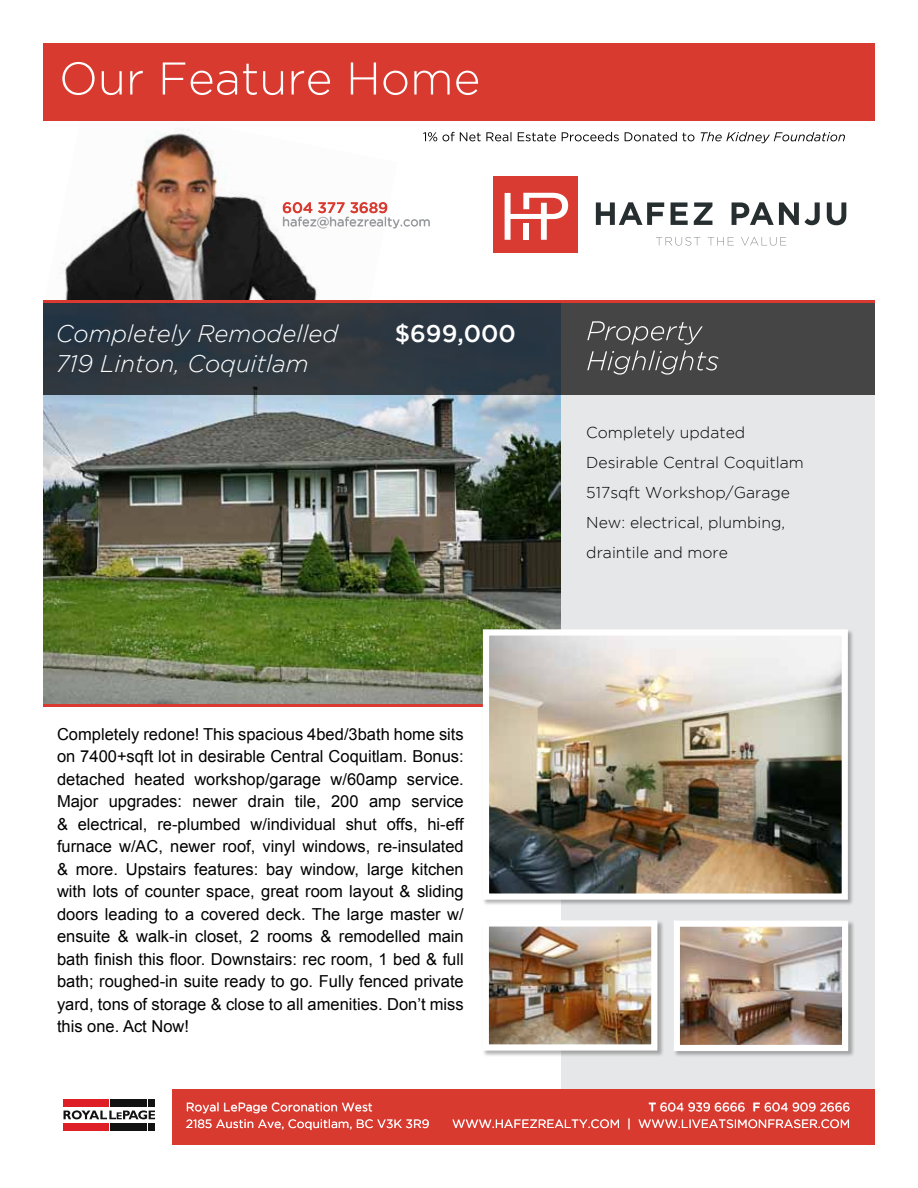
<style>
.page{position:relative;width:918px;height:1188px;background:#fff}
.page>*{position:absolute;margin:0;border:0;box-sizing:border-box;transform-origin:0 0}
.t1{font:italic 300 24px/30px "Gotham";color:#fff}
.t2{font:500 24px "Gotham";color:#fff}
.t3{font:16.5px/22.5px "Arial";color:#000;text-align:justify}
.t4{font:300 15.75px/30px "Gotham";color:#000}
.t5{font:500 15px "Gotham";color:#d93a30}
.t6{font:12.75px "Gotham";color:#939598}
.t7{font:12px/16.5px "Gotham";color:#fff}
.s1{font-weight:500}
</style>
<div class="page">
<div style="left:561px;top:303px;width:314px;height:839px;background:#e6e7e8"></div>
<img style="left:43px;top:100px;width:274px;height:209px">
<img style="left:44px;top:394px;width:517px;height:310px">
<div style="left:44px;top:44px;width:831px;height:77px;background:#d93a30"></div>
<div style="left:172px;top:1089px;width:703px;height:55px;background:#d93a30"></div>
<svg style="left:283px;top:202px;width:147px;height:27px"></svg>
<svg style="left:62px;top:62px;width:416px;height:33px"></svg>
<svg style="left:44px;top:303px;width:831px;height:91px;background:#353b42"></svg>
<svg style="left:587px;top:351px;width:132px;height:24px;background:#606061"></svg>
<svg style="left:587px;top:321px;width:116px;height:24px;background:#5e5e5f"></svg>
<svg style="left:423px;top:132px;width:422px;height:11px"></svg>
<hr style="left:44px;top:704px;width:517px;height:3px;background:#d93a30">
<div style="left:482px;top:920px;width:182px;height:137px;background:#000;opacity:.3"></div>
<img style="left:490px;top:927px;width:160px;height:117px">
<div style="left:483px;top:920px;width:174px;height:131px;border:6px solid #fff"></div>
<div style="left:673px;top:920px;width:182px;height:137px;background:#000;opacity:.3"></div>
<img style="left:681px;top:928px;width:160px;height:116px">
<div style="left:674px;top:921px;width:174px;height:130px;border:6px solid #fff"></div>
<div style="left:483px;top:629px;width:372px;height:277px;background:#000;opacity:.3"></div>
<img style="left:490px;top:636px;width:351px;height:257px">
<div style="left:483px;top:629px;width:365px;height:271px;border:6px solid #fff"></div>
<hr style="left:44px;top:300px;width:831px;height:3px;background:#d93a30">
<svg style="left:186px;top:1119px;width:243px;height:11px"></svg>
<svg style="left:187px;top:1103px;width:185px;height:10px"></svg>
<svg style="left:453px;top:1118px;width:396px;height:12px"></svg>
<svg style="left:649px;top:1103px;width:200px;height:9px"></svg>
<svg style="left:64px;top:1099px;width:91px;height:32px"></svg>
<div style="left:493px;top:177px;width:84px;height:76px;background:#d93a31"></div>
<svg style="left:505px;top:193px;width:63px;height:47px"></svg>
<svg style="left:656px;top:237px;width:44px;height:9px"></svg>
<svg style="left:708px;top:237px;width:26px;height:9px"></svg>
<svg style="left:741px;top:237px;width:45px;height:9px"></svg>
<svg style="left:596px;top:202px;width:68px;height:23px"></svg>
<svg style="left:671px;top:202px;width:17px;height:23px"></svg>
<svg style="left:694px;top:202px;width:18px;height:23px"></svg>
<svg style="left:732px;top:202px;width:88px;height:23px"></svg>
<svg style="left:827px;top:202px;width:19px;height:23px"></svg>
<p class="t5" style="left:282px;top:199px;width:107px">604 377 3689</p>
<p class="t6" style="left:282px;top:215px;width:150px">hafez@hafezrealty.com</p>
<h1 class="t1" style="left:56px;top:319px;width:284px">Completely Remodelled<br>719 Linton, Coquitlam</h1>
<h1 class="t2" style="left:395px;top:320px;width:123px">$699,000</h1>
<p class="t3" style="left:57px;top:723px;width:408px">Completely redone! This spacious 4bed/3bath home sits on 7400+sqft lot in desirable Central Coquitlam. Bonus: detached heated workshop/garage w/60amp service.<br>Major upgrades: newer drain tile, 200 amp service &amp; electrical, re-plumbed w/individual shut offs, hi-eff furnace w/AC, newer roof, vinyl windows, re-insulated &amp; more. Upstairs features: bay window, large kitchen with lots of counter space, great room layout &amp; sliding doors leading to a covered deck. The large master w/ ensuite &amp; walk-in closet, 2 rooms &amp; remodelled main bath finish this floor. Downstairs: rec room, 1 bed &amp; full bath; roughed-in suite ready to go. Fully fenced private yard, tons of storage &amp; close to all amenities. Don’t miss this one. Act Now!</p>
<p class="t4" style="left:586px;top:417px;width:219px">Completely updated<br>Desirable Central Coquitlam<br>517sqft Workshop/Garage<br>New: electrical, plumbing, draintile and more</p>
<p class="t7" style="left:186px;top:1099px;width:245px">Royal LePage Coronation West<br>2185 Austin Ave, Coquitlam, BC V3K 3R9</p>
<p class="t7" style="left:452px;top:1099px;width:400px;text-align:right"><span class="s1">T</span> 604 939 6666 <span class="s1">F</span> 604 909 2666<br>WWW.HAFEZREALTY.COM | WWW.LIVEATSIMONFRASER.COM</p>
</div>
